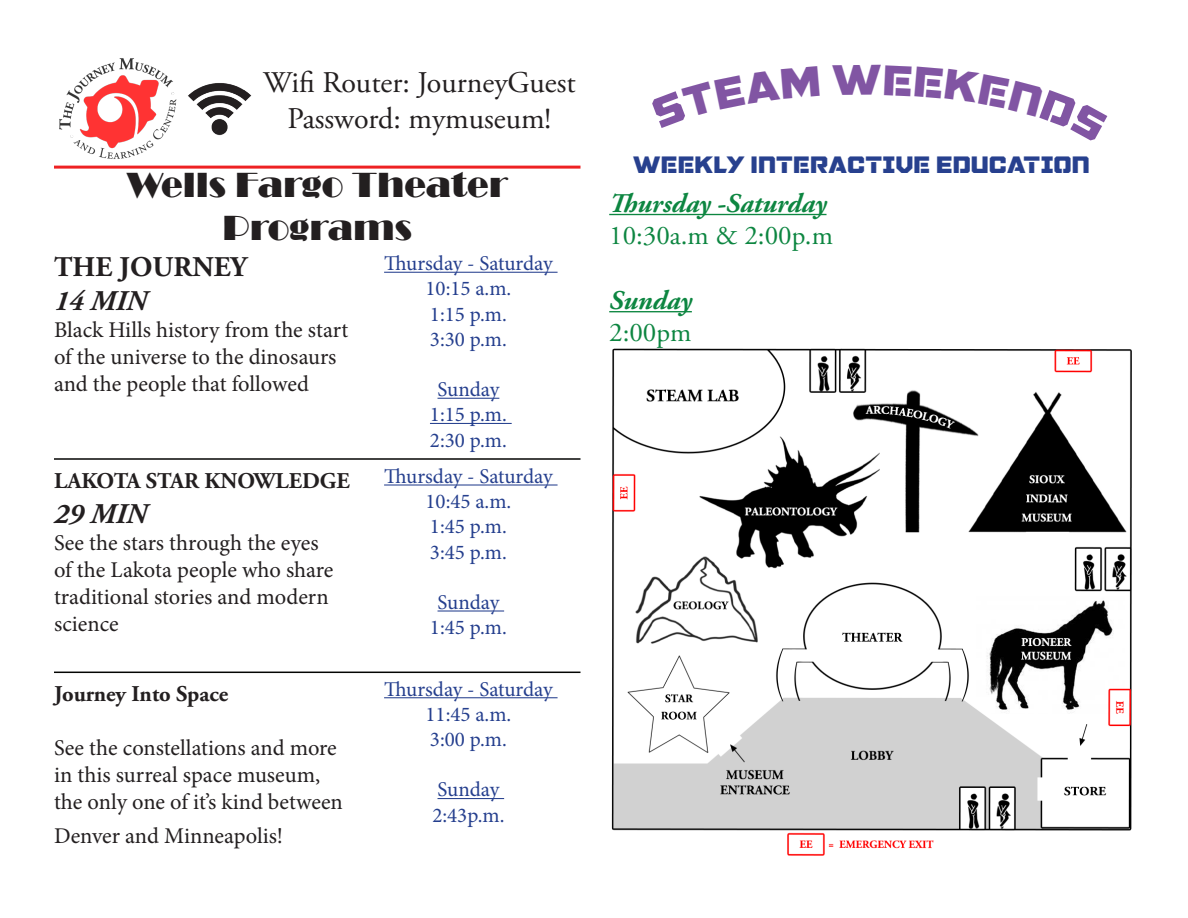
<style>
.page{position:relative;width:1188px;height:918px;background:#fff}
.page>*{position:absolute;margin:0;border:0;box-sizing:border-box;transform-origin:0 0}
.t1{font:36px "Broadway";color:#231f20}
.t2{font:30px "Adobe Garamond Pro";color:#231f20}
.t3{font:700 28.5px "Adobe Garamond Pro";color:#231f20}
.t4{font:italic 700 28.5px "Adobe Garamond Pro";color:#231f20}
.t5{font:italic 700 27px "Adobe Garamond Pro";color:#0d8641}
.t6{font:27px "Adobe Garamond Pro";color:#0d8641}
.t7{font:22.5px/27px "Minion Pro";color:#231f20}
.t8{font:700 22.5px "Adobe Garamond Pro";color:#231f20}
.t9{font:22.5px "GALACTICVANGUARDIANNCV";color:#27408e}
.t10{font:21px/25.2px "Minion Pro";color:#253f8e}
</style>
<div class="page">
<img style="left:59px;top:58px;width:193px;height:101px">
<hr style="left:54px;top:166px;width:526px;height:3px;background:#ee2123">
<hr style="left:384px;top:272px;width:174px;height:1px;background:#253f8e">
<hr style="left:438px;top:398px;width:61px;height:1px;background:#253f8e">
<hr style="left:430px;top:423px;width:82px;height:1px;background:#253f8e">
<hr style="left:384px;top:484px;width:174px;height:2px;background:#253f8e">
<hr style="left:438px;top:610px;width:66px;height:2px;background:#253f8e">
<hr style="left:384px;top:697px;width:174px;height:1px;background:#253f8e">
<hr style="left:438px;top:798px;width:66px;height:1px;background:#253f8e">
<hr style="left:54px;top:458px;width:526px;height:2px;background:#040503">
<hr style="left:54px;top:672px;width:526px;height:1px;background:#040503">
<img style="left:611px;top:348px;width:521px;height:508px">
<hr style="left:609px;top:214px;width:218px;height:1px;background:#0d8641">
<hr style="left:609px;top:311px;width:83px;height:1px;background:#0d8641">
<p class="t2" style="left:263px;top:64px;width:314px">Wifi Router: JourneyGuest</p>
<p class="t2" style="left:288px;top:100px;width:265px">Password: mymuseum!</p>
<p class="t1" style="left:127px;top:164px;width:383px">Wells Fargo Theater</p>
<p class="t1" style="left:222px;top:207px;width:191px">Programs</p>
<p class="t3" style="left:54px;top:250px;width:194px">THE JOURNEY</p>
<p class="t4" style="left:54px;top:284px;width:94px">14 MIN</p>
<p class="t7" style="left:54px;top:316px;width:296px">Black Hills history from the start of the universe to the dinosaurs and the people that followed</p>
<p class="t10" style="left:384px;top:251px;width:170px">Thursday - Saturday</p>
<p class="t10" style="left:426px;top:276px;width:87px">10:15 a.m.<br>1:15 p.m.<br>3:30 p.m.</p>
<p class="t10" style="left:438px;top:377px;width:63px">Sunday</p>
<p class="t10" style="left:430px;top:402px;width:78px">1:15 p.m.<br>2:30 p.m.</p>
<p class="t10" style="left:384px;top:464px;width:170px">Thursday - Saturday</p>
<p class="t10" style="left:426px;top:489px;width:87px">10:45 a.m.</p>
<p class="t10" style="left:430px;top:514px;width:78px">1:45 p.m.<br>3:45 p.m.</p>
<p class="t10" style="left:430px;top:590px;width:78px;text-align:center">Sunday<br>1:45 p.m.</p>
<p class="t8" style="left:54px;top:468px;width:297px">LAKOTA STAR KNOWLEDGE</p>
<p class="t4" style="left:54px;top:497px;width:94px">29 MIN</p>
<p class="t7" style="left:54px;top:529px;width:281px">See the stars through the eyes of the Lakota people who share traditional stories and modern science</p>
<p class="t8" style="left:54px;top:681px;width:176px">Journey Into Space</p>
<p class="t7" style="left:54px;top:734px;width:290px">See the constellations and more in this surreal space museum, the only one of it’s kind between</p>
<p class="t7" style="left:54px;top:823px;width:231px">Denver and Minneapolis!</p>
<p class="t10" style="left:384px;top:676px;width:170px">Thursday - Saturday</p>
<p class="t10" style="left:426px;top:702px;width:87px">11:45 a.m.<br>3:00 p.m.</p>
<p class="t10" style="left:432px;top:777px;width:74px">Sunday<br>2:43p.m.</p>
<p class="t9" style="left:633px;top:157px;width:458px">WEEKLY INTERACTIVE EDUCATION</p>
<p class="t5" style="left:609px;top:188px;width:219px">Thursday -Saturday</p>
<p class="t6" style="left:609px;top:219px;width:225px">10:30a.m &amp; 2:00p.m</p>
<p class="t5" style="left:609px;top:285px;width:84px">Sunday</p>
<p class="t6" style="left:609px;top:317px;width:84px">2:00pm</p>
</div>
